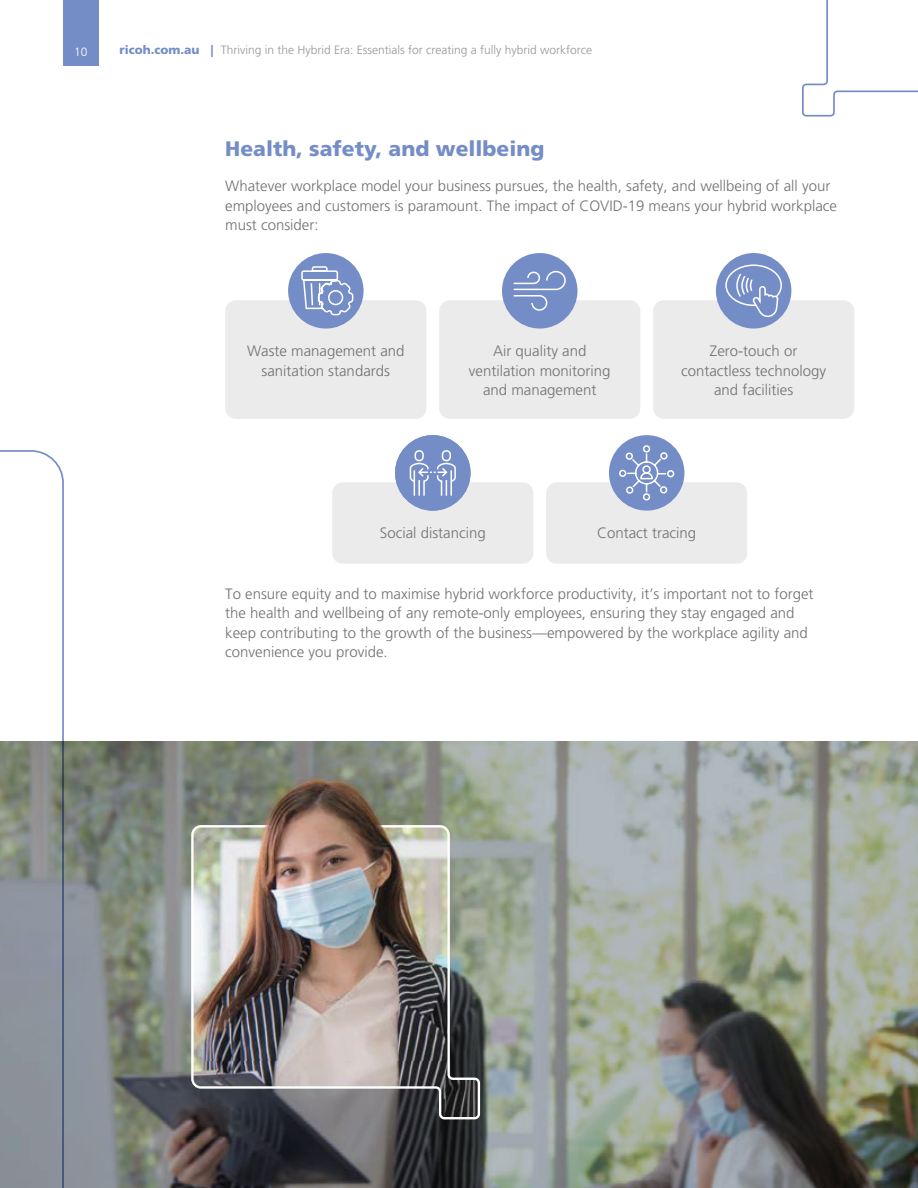
<style>
.page{position:relative;width:918px;height:1188px;background:#fff}
.page>*{position:absolute;margin:0;border:0;box-sizing:border-box;transform-origin:0 0}
.t1{font:900 21px "Frutiger LT Std";color:#758dc7}
.t2{font:300 15px/19.5px "Frutiger LT Pro";color:#717171;text-align:center}
.t3{font:300 12px "Frutiger LT Pro";color:#939698}
.t4{font:300 12px "Frutiger LT Pro";color:#fff}
.s1{font-family:"Frutiger LT Std";font-weight:900;color:#758dc7}
</style>
<div class="page">
<div style="left:63px;top:0;width:36px;height:66px;background:#758dc7"></div>
<div style="left:225px;top:300px;width:201px;height:119px;background:#ebebec;border-radius:11px"></div>
<div style="left:332px;top:482px;width:201px;height:82px;background:#ebebec;border-radius:11px"></div>
<div style="left:439px;top:300px;width:201px;height:119px;background:#ebebec;border-radius:11px"></div>
<div style="left:546px;top:482px;width:201px;height:82px;background:#ebebec;border-radius:11px"></div>
<div style="left:653px;top:300px;width:201px;height:119px;background:#ebebec;border-radius:11px"></div>
<div style="left:288px;top:253px;width:76px;height:76px;background:#758dc7;border-radius:50%"></div>
<div style="left:502px;top:253px;width:75px;height:76px;background:#758dc7;border-radius:50%"></div>
<div style="left:716px;top:253px;width:75px;height:76px;background:#758dc7;border-radius:50%"></div>
<div style="left:609px;top:435px;width:75px;height:76px;background:#758dc7;border-radius:50%"></div>
<div style="left:395px;top:435px;width:76px;height:76px;background:#758dc7;border-radius:50%"></div>
<svg style="left:802px;top:0;width:116px;height:117px"></svg>
<svg style="left:409px;top:450px;width:47px;height:46px"></svg>
<svg style="left:618px;top:444px;width:57px;height:57px"></svg>
<svg style="left:301px;top:265px;width:53px;height:53px"></svg>
<svg style="left:513px;top:270px;width:53px;height:41px"></svg>
<svg style="left:725px;top:264px;width:58px;height:54px"></svg>
<svg style="left:65px;top:742px;width:853px;height:446px;background:#888e86"></svg>
<img style="left:190px;top:824px;width:291px;height:297px">
<img style="left:206px;top:742px;width:236px;height:319px">
<svg style="left:0;top:450px;width:65px;height:738px"></svg>
<p class="t4" style="left:74px;top:45px;width:15px">10</p>
<p class="t3" style="left:119px;top:43px;width:474px"><span class="s1">ricoh.com.au |</span> Thriving in the Hybrid Era: Essentials for creating a fully hybrid workforce</p>
<h1 class="t1" style="left:225px;top:136px;width:321px">Health, safety, and wellbeing</h1>
<p class="t2" style="left:225px;top:176px;width:613px;text-align:left">Whatever workplace model your business pursues, the health, safety, and wellbeing of all your employees and customers is paramount. The impact of COVID-19 means your hybrid workplace must consider:</p>
<p class="t2" style="left:247px;top:341px;width:159px">Waste management and sanitation standards</p>
<p class="t2" style="left:469px;top:341px;width:143px">Air quality and ventilation monitoring and management</p>
<p class="t2" style="left:681px;top:341px;width:147px">Zero-touch or contactless technology and facilities</p>
<p class="t2" style="left:380px;top:523px;width:107px">Social distancing</p>
<p class="t2" style="left:597px;top:523px;width:101px">Contact tracing</p>
<p class="t2" style="left:225px;top:584px;width:590px;text-align:left">To ensure equity and to maximise hybrid workforce productivity, it’s important not to forget the health and wellbeing of any remote-only employees, ensuring they stay engaged and keep contributing to the growth of the business—empowered by the workplace agility and convenience you provide.</p>
</div>
